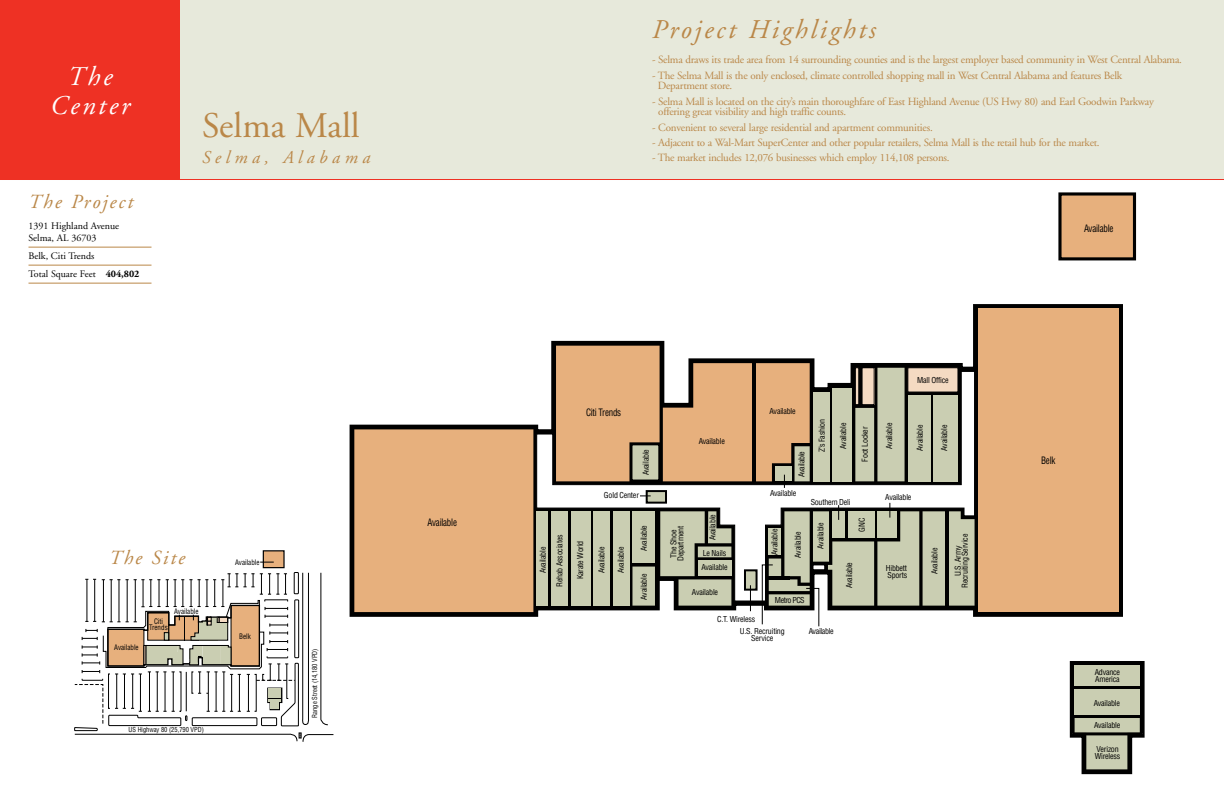
<style>
.page{position:relative;width:1224px;height:792px;background:#fff}
.page>*{position:absolute;margin:0;border:0;box-sizing:border-box;transform-origin:0 0}
.t1{font:36px "Adobe Garamond";color:#ba8748}
.t2{font:italic 27px "Adobe Garamond";letter-spacing:.1em;color:#ba8748}
.t3{font:italic 27px/29px "Adobe Garamond";letter-spacing:.1em;color:#fff;text-align:center}
.t4{font:italic 20px "Adobe Garamond";letter-spacing:.1em;color:#ba8748}
.t5{font:italic 18px "Adobe Garamond";letter-spacing:.25em;color:#ba8748}
.t6{font:11px/10.7px "Adobe Garamond";letter-spacing:-.02em;color:#ba8748}
.t7{font:10px/12px "Adobe Garamond";color:#000}
.t8{font:condensed 10px "Helvetica LT Std";letter-spacing:-.025em;color:#000;scale:.9 1}
.t9{font:condensed 8px/7px "Helvetica LT Std";letter-spacing:-.025em;color:#000;text-align:center}
.t10{font:condensed 8px "Helvetica LT Std";letter-spacing:-.045em;color:#000}
.t11{font:condensed 8px "Helvetica LT Std";letter-spacing:-.065em;color:#000}
.t12{font:condensed 7.4px/6.2px "Helvetica LT Std";color:#000;text-align:center;scale:.95 1}
.t13{font:condensed 6.8px "Helvetica LT Std";color:#000;scale:.95 1}
.s1{font-weight:700}
</style>
<div class="page">
<svg style="left:349px;top:304px;width:774px;height:314px"></svg>
<div style="left:978px;top:309px;width:140px;height:303px;background:#e7b07d"></div>
<div style="left:1060px;top:194px;width:75px;height:65px;background:#e7b07d"></div>
<div style="left:1058px;top:192px;width:78px;height:68px;border:3px solid #000"></div>
<svg style="left:536px;top:371px;width:439px;height:231px"></svg>
<div style="left:354px;top:429px;width:179px;height:183px;background:#e7b07d"></div>
<div style="left:813px;top:392px;width:16px;height:89px;background:#caceb2"></div>
<div style="left:832px;top:388px;width:20px;height:93px;background:#caceb2"></div>
<svg style="left:854px;top:367px;width:105px;height:114px;background:#adac95"></svg>
<div style="left:908px;top:395px;width:22px;height:86px;background:#caceb2"></div>
<svg style="left:632px;top:511px;width:99px;height:95px;background:#a5a893"></svg>
<div style="left:632px;top:511px;width:23px;height:52px;background:#caceb2"></div>
<div style="left:537px;top:511px;width:11px;height:95px;background:#caceb2"></div>
<div style="left:551px;top:511px;width:16px;height:95px;background:#caceb2"></div>
<div style="left:571px;top:511px;width:20px;height:95px;background:#caceb2"></div>
<div style="left:594px;top:511px;width:16px;height:95px;background:#caceb2"></div>
<div style="left:613px;top:511px;width:17px;height:95px;background:#caceb2"></div>
<div style="left:647px;top:491px;width:19px;height:12px;background:#caceb2"></div>
<div style="left:646px;top:490px;width:21px;height:14px;border:2px solid #000"></div>
<div style="left:745px;top:570px;width:12px;height:20px;background:#caceb2"></div>
<div style="left:744px;top:569px;width:14px;height:22px;border:2px solid #000"></div>
<svg style="left:1069px;top:661px;width:76px;height:114px"></svg>
<div style="left:1075px;top:689px;width:65px;height:26px;background:#caceb2"></div>
<div style="left:1075px;top:666px;width:65px;height:20px;background:#caceb2"></div>
<svg style="left:750px;top:585px;width:1px;height:26px"></svg>
<svg style="left:556px;top:346px;width:254px;height:142px;background:#d6ab81"></svg>
<div style="left:631px;top:444px;width:29px;height:37px;background:#caceb2"></div>
<div style="left:629px;top:442px;width:32px;height:41px;border:3px solid #000"></div>
<hr style="left:1073px;top:732px;width:69px;height:3px;background:#000">
<hr style="left:752px;top:362px;width:3px;height:120px;background:#000">
<svg style="left:762px;top:503px;width:213px;height:124px"></svg>
<div style="left:263px;top:551px;width:21px;height:17px;background:#e7b07d"></div>
<div style="left:263px;top:550px;width:22px;height:18px;border:1px solid #000"></div>
<svg style="left:260px;top:562px;width:14px;height:1px"></svg>
<svg style="left:74px;top:572px;width:260px;height:170px"></svg>
<div style="left:0;top:0;width:1224px;height:179px;background:#e7e9db"></div>
<hr style="left:0;top:179px;width:1224px;height:1px;background:#ee3124">
<div style="left:0;top:0;width:180px;height:180px;background:#ee3124"></div>
<hr style="left:28px;top:247px;width:124px;height:1px;background:#ba8748">
<hr style="left:28px;top:265px;width:124px;height:1px;background:#ba8748">
<hr style="left:28px;top:283px;width:124px;height:1px;background:#ba8748">
<h2 class="t3" style="left:50px;top:63px;width:81px">The<br>Center</h2>
<h3 class="t4" style="left:28px;top:191px;width:106px">The Project</h3>
<p class="t7" style="left:28px;top:220px;width:92px">1391 Highland Avenue<br>Selma, AL 36703</p>
<p class="t7" style="left:28px;top:247px;width:112px;line-height:18px">Belk, Citi Trends<br>Total Square Feet <span class="s1">404,802</span></p>
<h1 class="t1" style="left:202px;top:106px;width:159px">Selma Mall</h1>
<h3 class="t5" style="left:202px;top:148px;width:170px">Selma, Alabama</h3>
<h3 class="t4" style="left:109px;top:547px;width:77px">The Site</h3>
<p class="t12" style="left:174px;top:608px;width:27px">Available</p>
<p class="t12" style="left:114px;top:645px;width:27px">Available</p>
<p class="t12" style="left:149px;top:618px;width:21px">Citi<br>Trends</p>
<p class="t13" style="left:129px;top:725px;width:81px">US Highway 80 (25,790 VPD)</p>
<p class="t12" style="left:235px;top:559px;width:27px">Available</p>
<p class="t12" style="left:239px;top:634px;width:14px">Belk</p>
<p class="t13" style="left:310px;top:718px;width:74px;rotate:-90deg">Range Street (14,180 VPD)</p>
<p class="t8" style="left:428px;top:517px;width:34px">Available</p>
<h2 class="t2" style="left:652px;top:15px;width:225px">Project Highlights</h2>
<p class="t6" style="left:652px;top:55px;width:531px">- Selma draws its trade area from 14 surrounding counties and is the largest employer based community in West Central Alabama.</p>
<p class="t6" style="left:658px;top:70px;width:466px;text-indent:-6px">- The Selma Mall is the only enclosed, climate controlled shopping mall in West Central Alabama and features Belk<br>Department store.</p>
<p class="t6" style="left:658px;top:96px;width:497px;text-indent:-6px">- Selma Mall is located on the city’s main thoroughfare of East Highland Avenue (US Hwy 80) and Earl Goodwin Parkway offering great visibility and high traffic counts.</p>
<p class="t6" style="left:652px;top:122px;width:282px">- Convenient to several large residential and apartment communities.</p>
<p class="t6" style="left:652px;top:137px;width:449px">- Adjacent to a Wal-Mart SuperCenter and other popular retailers, Selma Mall is the retail hub for the market.</p>
<p class="t6" style="left:652px;top:152px;width:299px">- The market includes 12,076 businesses which employ 114,108 persons.</p>
<p class="t8" style="left:1084px;top:222px;width:34px">Available</p>
<p class="t9" style="left:539px;top:573px;width:28px;rotate:-90deg">Available</p>
<p class="t9" style="left:917px;top:377px;width:33px">Mall Office</p>
<p class="t8" style="left:586px;top:406px;width:41px">Citi Trends</p>
<p class="t9" style="left:770px;top:407px;width:28px">Available</p>
<p class="t9" style="left:642px;top:475px;width:28px;rotate:-90deg">Available</p>
<p class="t9" style="left:699px;top:437px;width:28px">Available</p>
<p class="t9" style="left:798px;top:477px;width:28px;rotate:-90deg">Available</p>
<p class="t9" style="left:818px;top:452px;width:35px;rotate:-90deg">Z’s Fashion</p>
<p class="t9" style="left:840px;top:449px;width:28px;rotate:-90deg">Available</p>
<p class="t9" style="left:886px;top:449px;width:28px;rotate:-90deg">Available</p>
<p class="t9" style="left:861px;top:462px;width:37px;rotate:-90deg">Foot Locker</p>
<p class="t9" style="left:916px;top:451px;width:28px;rotate:-90deg">Available</p>
<p class="t9" style="left:941px;top:451px;width:28px;rotate:-90deg">Available</p>
<p class="t9" style="left:604px;top:492px;width:37px">Gold Center</p>
<p class="t9" style="left:770px;top:489px;width:28px">Available</p>
<p class="t9" style="left:811px;top:498px;width:41px">Southern Deli</p>
<p class="t9" style="left:885px;top:493px;width:28px">Available</p>
<p class="t9" style="left:709px;top:540px;width:28px;rotate:-90deg">Available</p>
<p class="t9" style="left:858px;top:532px;width:15px;rotate:-90deg">GNC</p>
<p class="t9" style="left:817px;top:549px;width:28px;rotate:-90deg">Available</p>
<p class="t9" style="left:640px;top:551px;width:28px;rotate:-90deg">Available</p>
<p class="t9" style="left:556px;top:587px;width:54px;rotate:-90deg">Rehab Associates</p>
<p class="t9" style="left:670px;top:561px;width:36px;rotate:-90deg">The Shoe<br>Department</p>
<p class="t9" style="left:771px;top:555px;width:28px;rotate:-90deg">Available</p>
<p class="t9" style="left:794px;top:558px;width:28px;rotate:-90deg">Available</p>
<p class="t9" style="left:577px;top:579px;width:40px;rotate:-90deg">Karate World</p>
<p class="t9" style="left:617px;top:573px;width:28px;rotate:-90deg">Available</p>
<p class="t9" style="left:598px;top:573px;width:28px;rotate:-90deg">Available</p>
<p class="t9" style="left:703px;top:549px;width:25px">Le Nails</p>
<p class="t9" style="left:702px;top:564px;width:28px">Available</p>
<p class="t9" style="left:846px;top:588px;width:28px;rotate:-90deg">Available</p>
<p class="t9" style="left:640px;top:600px;width:28px;rotate:-90deg">Available</p>
<p class="t9" style="left:692px;top:588px;width:28px">Available</p>
<p class="t11" style="left:775px;top:595px;width:31px">Metro PCS</p>
<p class="t9" style="left:717px;top:615px;width:40px">C.T. Wireless</p>
<p class="t9" style="left:740px;top:628px;width:46px">U.S. Recruiting<br>Service</p>
<p class="t10" style="left:809px;top:626px;width:26px">Available</p>
<p class="t9" style="left:886px;top:565px;width:23px;text-align:left">Hibbett<br>Sports</p>
<p class="t9" style="left:931px;top:574px;width:28px;rotate:-90deg">Available</p>
<p class="t9" style="left:954px;top:588px;width:56px;rotate:-90deg">U.S. Army<br>Recruiting Service</p>
<p class="t8" style="left:1041px;top:454px;width:17px">Belk</p>
<p class="t9" style="left:1095px;top:669px;width:27px;text-align:left">Advance<br>America</p>
<p class="t9" style="left:1094px;top:699px;width:28px">Available</p>
<p class="t9" style="left:1094px;top:722px;width:28px">Available</p>
<p class="t9" style="left:1095px;top:746px;width:27px;text-align:left">Verizon<br>Wireless</p>
</div>
